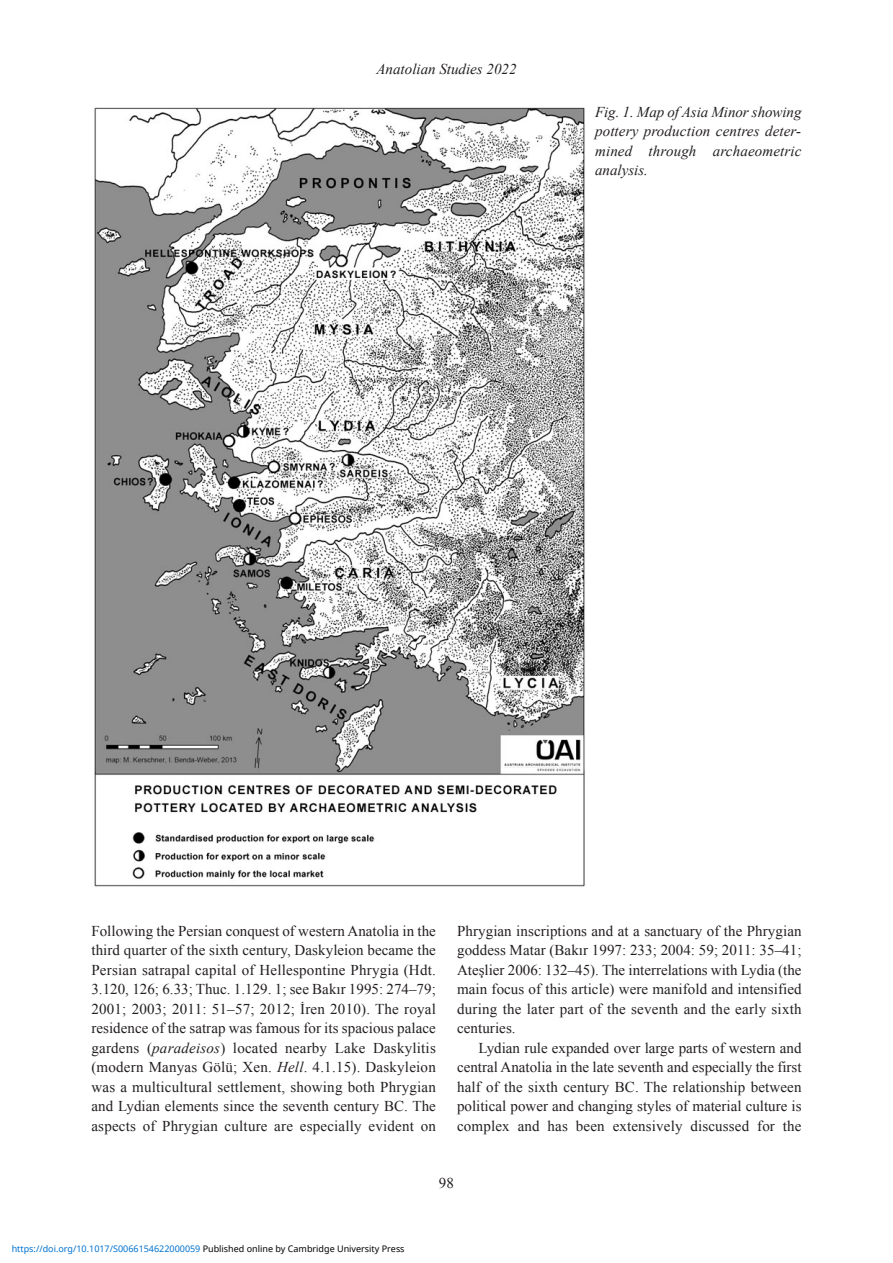
<style>
.page{position:relative;width:893px;height:1263px;background:#fff}
.page>*{position:absolute;margin:0;border:0;box-sizing:border-box;transform-origin:0 0}
.t1{font:15px/19.5px "Times New Roman";letter-spacing:.015em;color:#231f20;text-align:justify}
.t2{font:italic 15px/19.5px "Times New Roman";letter-spacing:.01em;color:#231f20;text-align:justify}
.t3{font:9px "Noto Sans";color:#0172cf}
.s1{font-style:italic}
.s2{color:#000}
</style>
<div class="page">
<img style="left:94px;top:107px;width:491px;height:780px">
<p class="t2" style="left:376px;top:59px;width:142px">Anatolian Studies 2022</p>
<p class="t2" style="left:595px;top:102px;width:208px">Fig. 1. Map of Asia Minor showing pottery production centres deter&shy;mined through archaeometric analysis.</p>
<p class="t1" style="left:91px;top:921px;width:346px">Following the Persian conquest of western Anatolia in the third quarter of the sixth century, Daskyleion became the Persian satrapal capital of Hellespontine Phrygia (Hdt.<br>3.120, 126; 6.33; Thuc. 1.129. 1; see Bakır 1995: 274–79; 2001; 2003; 2011: 51–57; 2012; İren 2010). The royal residence of the satrap was famous for its spacious palace gardens (<span class="s1">paradeisos</span>) located nearby Lake Daskylitis (modern Manyas Gölü; Xen. <span class="s1">Hell</span>. 4.1.15). Daskyleion was a multicultural settlement, showing both Phrygian and Lydian elements since the seventh century BC. The aspects of Phrygian culture are especially evident on</p>
<p class="t1" style="left:457px;top:921px;width:346px">Phrygian inscriptions and at a sanctuary of the Phrygian goddess Matar (Bakır 1997: 233; 2004: 59; 2011: 35–41; Ateşlier 2006: 132–45). The interrelations with Lydia (the main focus of this article) were manifold and intensified during the later part of the seventh and the early sixth centuries.</p>
<p class="t1" style="left:457px;top:1038px;width:346px;text-indent:21px">Lydian rule expanded over large parts of western and central Anatolia in the late seventh and especially the first half of the sixth century BC. The relationship between political power and changing styles of material culture is complex and has been extensively discussed for the</p>
<p class="t3" style="left:12px;top:1243px;width:394px">https://doi.org/10.1017/S0066154622000059 <span class="s2">Published online by Cambridge University Press</span></p>
<p class="t1" style="left:439px;top:1173px;width:16px">98</p>
</div>
